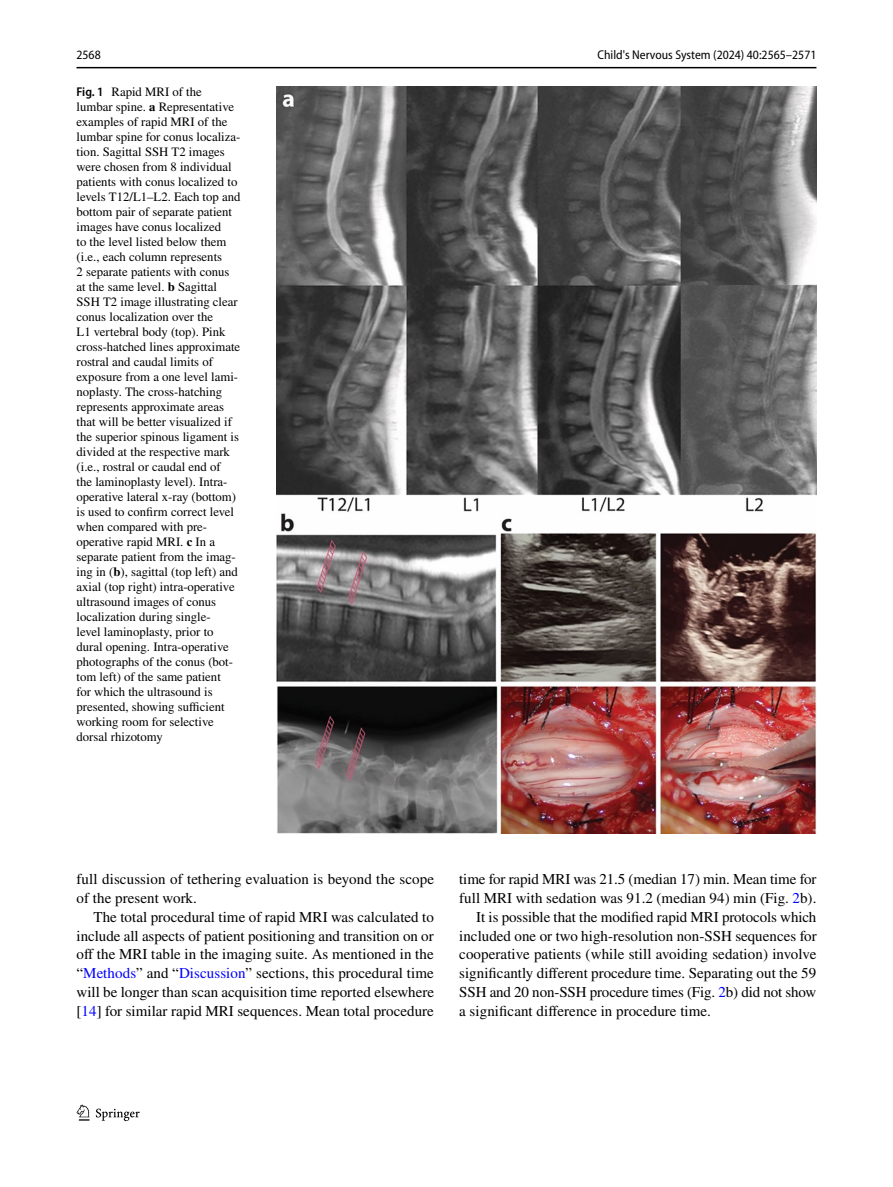
<style>
.page{position:relative;width:893px;height:1187px;background:#fff}
.page>*{position:absolute;margin:0;border:0;box-sizing:border-box;transform-origin:0 0}
.t1{font:15px/18.8px "STIX";color:#000}
.t2{font:12.75px/15px "STIX";color:#000}
.t3{font:semi-condensed 12.75px "Myriad Pro";color:#000}
.s1{font-family:"Myriad Pro";font-weight:600;font-stretch:semi-condensed}
.s2{font-weight:700}
.s3{color:#00f}
</style>
<div class="page">
<hr style="left:77px;top:67px;width:739px;height:1px;background:#000">
<svg style="left:77px;top:1104px;width:12px;height:16px"></svg>
<svg style="left:96px;top:1108px;width:44px;height:12px"></svg>
<img style="left:276px;top:87px;width:540px;height:746px">
<p class="t3" style="left:77px;top:48px;width:26px">2568</p>
<p class="t3" style="left:597px;top:48px;width:220px">Child's Nervous System (2024) 40:2565–2571</p>
<p class="t2" style="left:77px;top:85px;width:165px"><span class="s1">Fig. 1</span> Rapid MRI of the lumbar spine. <span class="s2">a</span> Representative examples of rapid MRI of the lumbar spine for conus localiza&shy;tion. Sagittal SSH T2 images were chosen from 8 individual patients with conus localized to levels T12/L1–L2. Each top and bottom pair of separate patient images have conus localized<br>to the level listed below them (i.e., each column represents<br>2 separate patients with conus at the same level. <span class="s2">b</span> Sagittal<br>SSH T2 image illustrating clear conus localization over the<br>L1 vertebral body (top). Pink cross-hatched lines approximate rostral and caudal limits of exposure from a one level lami&shy;noplasty. The cross-hatching represents approximate areas that will be better visualized if the superior spinous ligament is divided at the respective mark (i.e., rostral or caudal end of<br>the laminoplasty level). Intra&shy;operative lateral x-ray (bottom) is used to confirm correct level when compared with pre&shy;operative rapid MRI. <span class="s2">c</span> In a separate patient from the imag&shy;ing in (<span class="s2">b</span>), sagittal (top left) and axial (top right) intra-operative ultrasound images of conus localization during single-<br>level laminoplasty, prior to dural opening. Intra-operative photographs of the conus (bot&shy;tom left) of the same patient<br>for which the ultrasound is presented, showing sufficient working room for selective dorsal rhizotomy</p>
<p class="t1" style="left:77px;top:871px;width:359px">full discussion of tethering evaluation is beyond the scope of the present work.</p>
<p class="t1" style="left:77px;top:908px;width:359px;text-align:justify;text-indent:17px">The total procedural time of rapid MRI was calculated to include all aspects of patient positioning and transition on or off the MRI table in the imaging suite. As mentioned in the “<span class="s3">Methods</span>” and “<span class="s3">Discussion</span>” sections, this procedural time will be longer than scan acquisition time reported elsewhere [<span class="s3">14</span>] for similar rapid MRI sequences. Mean total procedure</p>
<p class="t1" style="left:459px;top:871px;width:359px">time for rapid MRI was 21.5 (median 17) min. Mean time for</p>
<p class="t1" style="left:459px;top:889px;width:359px">full MRI with sedation was 91.2 (median 94) min (Fig. <span class="s3">2</span>b).</p>
<p class="t1" style="left:476px;top:908px;width:342px">It is possible that the modified rapid MRI protocols which</p>
<p class="t1" style="left:459px;top:927px;width:359px">included one or two high-resolution non-SSH sequences for</p>
<p class="t1" style="left:459px;top:946px;width:359px">cooperative patients (while still avoiding sedation) involve</p>
<p class="t1" style="left:459px;top:964px;width:358px">significantly different procedure time. Separating out the 59</p>
<p class="t1" style="left:459px;top:983px;width:359px">SSH and 20 non-SSH procedure times (Fig. <span class="s3">2</span>b) did not show</p>
<p class="t1" style="left:459px;top:1002px;width:253px">a significant difference in procedure time.</p>
</div>
